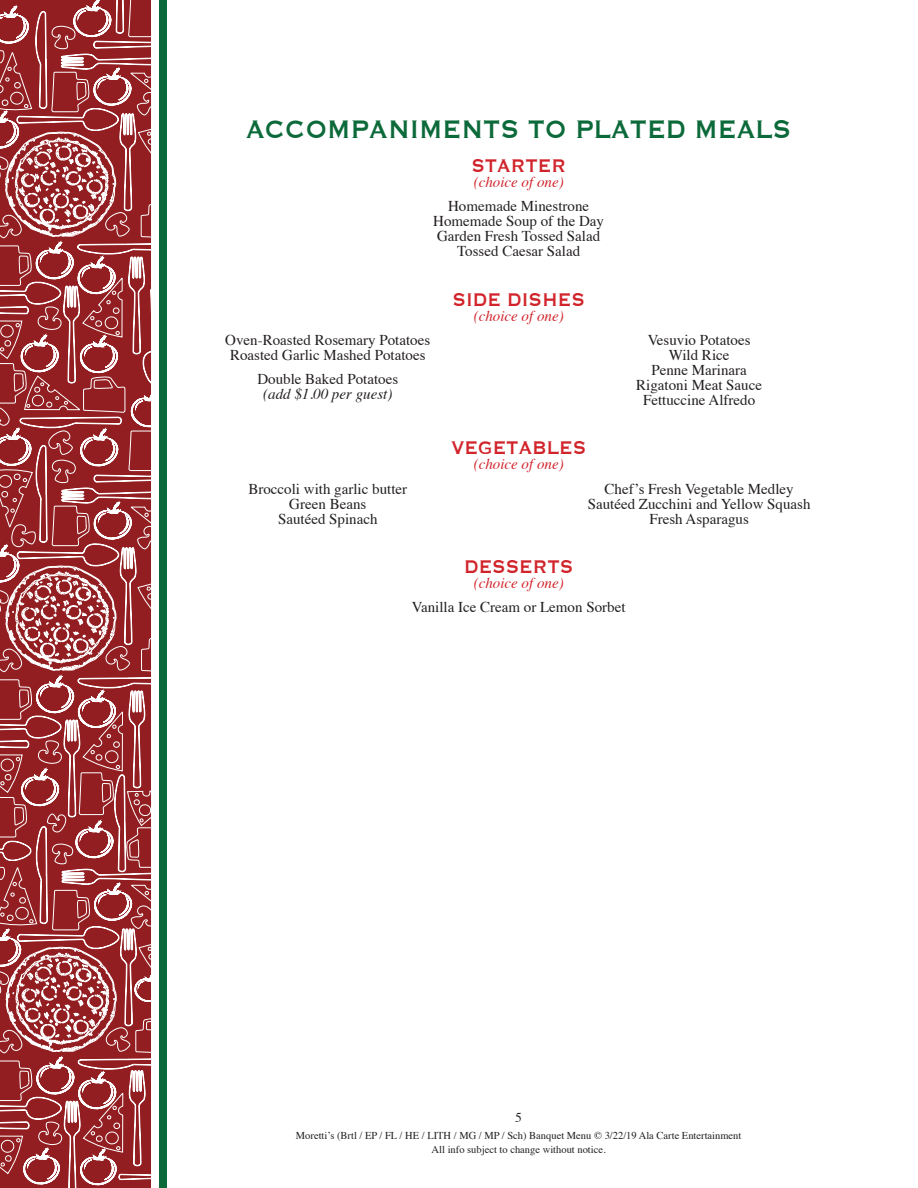
<style>
.page{position:relative;width:918px;height:1188px;background:#fff}
.page>*{position:absolute;margin:0;border:0;box-sizing:border-box;transform-origin:0 0}
.t1{font:33px "Copperplate";color:#0c6a3a;scale:.85 1}
.Sub_HEAERS{font:23.85px "Copperplate";color:#d1232a;scale:.85 1}
.t2{font:15px "Times";color:#231f20}
.Italic_Parts{font:italic 15px "Times";color:#d1232a}
.Italic_Parts-2{font:italic 15px "Times";color:#231f20}
.t3{font:13.5px "Times";color:#231f20}
.t4{font:10.5px/13.5px "Times";color:#231f20;text-align:center}
</style>
<div class="page">
<svg style="left:0;top:0;width:151px;height:427px;background:#a6494b"></svg>
<svg style="left:0;top:427px;width:151px;height:761px;background:#a84c4e"></svg>
<svg style="left:0;top:428px;width:151px;height:433px;background:#a74a4c"></svg>
<div style="left:159px;top:0;width:8px;height:1188px;background:#0c6a3a"></div>
<p class="t1" style="left:246px;top:107px;width:643px">ACCOMPANIMENTS TO PLATED MEALS</p>
<p class="Sub_HEAERS" style="left:471px;top:150px;width:113px">STARTER</p>
<p class="Italic_Parts" style="left:474px;top:169px;width:91px">(choice of one)</p>
<p class="t2" style="left:448px;top:192px;width:143px">Homemade Minestrone</p>
<p class="t2" style="left:433px;top:207px;width:172px">Homemade Soup of the Day</p>
<p class="t2" style="left:437px;top:222px;width:165px">Garden Fresh Tossed Salad</p>
<p class="t2" style="left:457px;top:237px;width:125px">Tossed Caesar Salad</p>
<p class="Sub_HEAERS" style="left:453px;top:284px;width:157px">SIDE DISHES</p>
<p class="Italic_Parts" style="left:474px;top:303px;width:91px">(choice of one)</p>
<p class="t2" style="left:225px;top:326px;width:206px">Oven-Roasted Rosemary Potatoes</p>
<p class="t2" style="left:230px;top:341px;width:197px">Roasted Garlic Mashed Potatoes</p>
<p class="t2" style="left:257px;top:365px;width:142px">Double Baked Potatoes</p>
<p class="Italic_Parts-2" style="left:263px;top:381px;width:131px">(add $1.00 per guest)</p>
<p class="t2" style="left:248px;top:475px;width:160px">Broccoli with garlic butter</p>
<p class="t2" style="left:289px;top:490px;width:79px">Green Beans</p>
<p class="t2" style="left:278px;top:505px;width:101px">Sautéed Spinach</p>
<p class="Sub_HEAERS" style="left:451px;top:432px;width:161px">VEGETABLES</p>
<p class="Italic_Parts" style="left:474px;top:451px;width:91px">(choice of one)</p>
<p class="t2" style="left:648px;top:326px;width:104px">Vesuvio Potatoes</p>
<p class="t2" style="left:669px;top:341px;width:62px">Wild Rice</p>
<p class="t2" style="left:651px;top:356px;width:97px">Penne Marinara</p>
<p class="t2" style="left:636px;top:371px;width:127px">Rigatoni Meat Sauce</p>
<p class="t2" style="left:643px;top:386px;width:114px">Fettuccine Alfredo</p>
<p class="t2" style="left:605px;top:475px;width:191px">Chef’s Fresh Vegetable Medley</p>
<p class="t2" style="left:588px;top:490px;width:224px">Sautéed Zucchini and Yellow Squash</p>
<p class="t2" style="left:649px;top:505px;width:101px">Fresh Asparagus</p>
<p class="Sub_HEAERS" style="left:464px;top:551px;width:130px">DESSERTS</p>
<p class="Italic_Parts" style="left:474px;top:570px;width:91px">(choice of one)</p>
<p class="t2" style="left:412px;top:593px;width:215px">Vanilla Ice Cream or Lemon Sorbet</p>
<p class="t3" style="left:515px;top:1105px;width:8px">5</p>
<p class="t4" style="left:296px;top:1128px;width:447px">Moretti’s (Brtl / EP / FL / HE / LITH / MG / MP / Sch) Banquet Menu © 3/22/19 Ala Carte Entertainment<br>All info subject to change without notice.</p>
</div>
